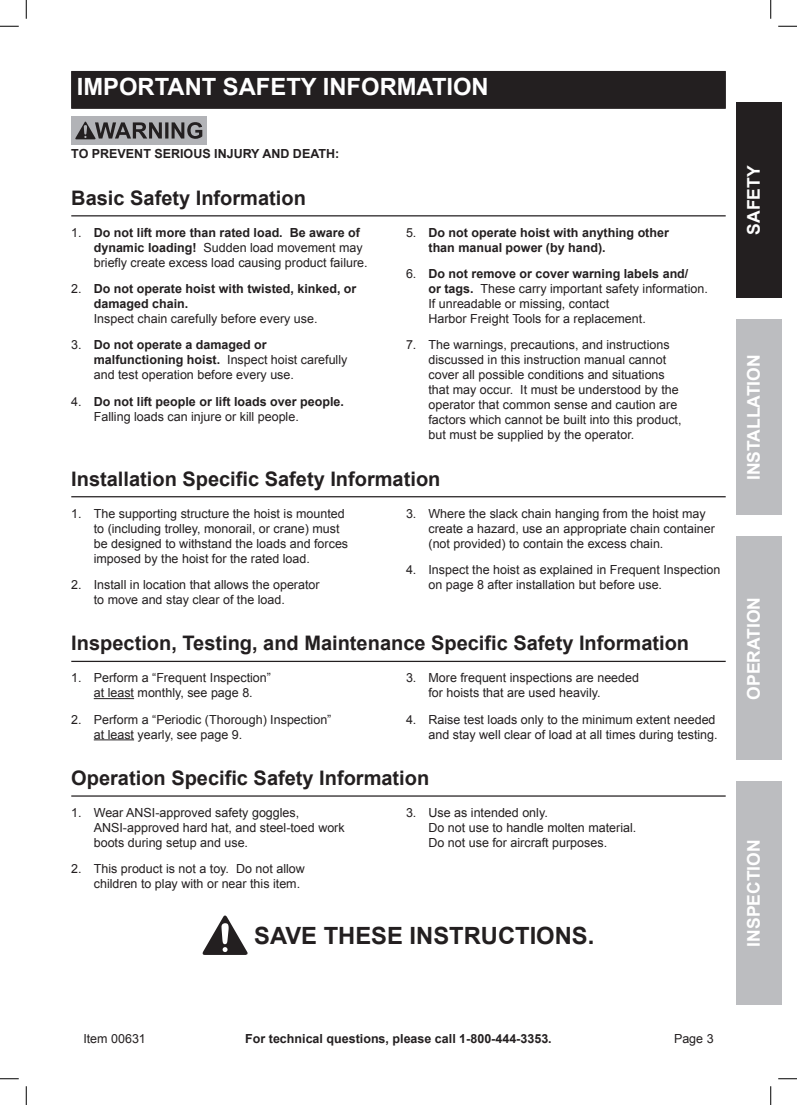
<style>
.page{position:relative;width:797px;height:1105px;background:#fff}
.page>*{position:absolute;margin:0;border:0;box-sizing:border-box;transform-origin:0 0}
.Section_Headers_0931{font:700 23.75px "Arial";color:#fff}
.t1{font:700 23.75px "Arial";color:#231f20}
.Header_0931{font:700 20px "Arial";color:#231f20}
.t2{font:700 17.5px "Arial";color:#fff}
.Numbered{font:12.5px/15px "Arial";color:#231f20}
.Numbered-2{font:700 12.5px/15px "Arial";color:#231f20}
.Safety_Section_Messa{font:700 12.5px "Arial";color:#231f20}
.s1{font-weight:700}
.s2{font-weight:400}
</style>
<div class="page">
<div style="left:736px;top:536px;width:45px;height:224px;background:#bcbdc0"></div>
<div style="left:736px;top:781px;width:45px;height:224px;background:#bcbdc0"></div>
<div style="left:736px;top:319px;width:45px;height:196px;background:#bcbdc0"></div>
<div style="left:736px;top:102px;width:45px;height:196px;background:#231f20"></div>
<div style="left:71px;top:71px;width:654px;height:38px;background:#3e3a3b"></div>
<div style="left:71px;top:71px;width:654px;height:37px;background:#231f20"></div>
<hr style="left:71px;top:215px;width:654px;height:1px;background:#231f20">
<div style="left:71px;top:116px;width:135px;height:29px;background:#b2b3b7"></div>
<svg style="left:75px;top:121px;width:127px;height:18px"></svg>
<hr style="left:71px;top:496px;width:654px;height:1px;background:#231f20">
<hr style="left:71px;top:661px;width:654px;height:1px;background:#231f20">
<hr style="left:94px;top:698px;width:40px;height:1px;background:#231f20">
<hr style="left:94px;top:739px;width:40px;height:1px;background:#231f20">
<hr style="left:71px;top:795px;width:654px;height:2px;background:#231f20">
<svg style="left:202px;top:915px;width:46px;height:40px"></svg>
<svg style="left:0;top:25px;width:19px;height:2px"></svg>
<svg style="left:778px;top:25px;width:19px;height:2px"></svg>
<svg style="left:0;top:1078px;width:19px;height:1px"></svg>
<svg style="left:778px;top:1078px;width:19px;height:1px"></svg>
<svg style="left:25px;top:0;width:2px;height:19px"></svg>
<svg style="left:25px;top:1086px;width:2px;height:19px"></svg>
<svg style="left:770px;top:0;width:1px;height:19px"></svg>
<svg style="left:770px;top:1086px;width:1px;height:19px"></svg>
<p class="Section_Headers_0931" style="left:77px;top:71px;width:413px">IMPORTANT SAFETY INFORMATION</p>
<p class="Safety_Section_Messa" style="left:71px;top:146px;width:269px">TO PREVENT SERIOUS INJURY AND DEATH:</p>
<p class="Header_0931" style="left:71px;top:185px;width:236px">Basic Safety Information</p>
<p class="Numbered" style="left:94px;top:225px;width:275px;text-indent:-22px">1. <span class="s1">Do not lift more than rated load. Be aware of dynamic loading!</span> Sudden load movement may briefly create excess load causing product failure.</p>
<p class="Numbered-2" style="left:94px;top:282px;width:264px;text-indent:-22px"><span class="s2">2.</span> Do not operate hoist with twisted, kinked, or damaged chain.<br><span class="s2">Inspect chain carefully before every use.</span></p>
<p class="Numbered" style="left:94px;top:337px;width:255px;text-indent:-22px">3. <span class="s1">Do not operate a damaged or malfunctioning hoist.</span> Inspect hoist carefully and test operation before every use.</p>
<p class="Numbered-2" style="left:94px;top:394px;width:252px;text-indent:-22px"><span class="s2">4.</span> Do not lift people or lift loads over people.<br><span class="s2">Falling loads can injure or kill people.</span></p>
<p class="Numbered-2" style="left:428px;top:225px;width:242px;text-indent:-22px"><span class="s2">5.</span> Do not operate hoist with anything other than manual power (by hand).</p>
<p class="Numbered" style="left:428px;top:266px;width:281px;text-indent:-22px">6. <span class="s1">Do not remove or cover warning labels and/<br>or tags.</span> These carry important safety information.<br>If unreadable or missing, contact<br>Harbor Freight Tools for a replacement.</p>
<p class="Numbered" style="left:428px;top:337px;width:254px;text-indent:-22px">7. The warnings, precautions, and instructions discussed in this instruction manual cannot cover all possible conditions and situations that may occur. It must be understood by the operator that common sense and caution are factors which cannot be built into this product, but must be supplied by the operator.</p>
<p class="Header_0931" style="left:71px;top:466px;width:370px">Installation Specific Safety Information</p>
<p class="Numbered" style="left:94px;top:506px;width:256px;text-indent:-22px">1. The supporting structure the hoist is mounted to (including trolley, monorail, or crane) must be designed to withstand the loads and forces imposed by the hoist for the rated load.</p>
<p class="Numbered" style="left:94px;top:577px;width:227px;text-indent:-22px">2. Install in location that allows the operator to move and stay clear of the load.</p>
<p class="Numbered" style="left:428px;top:506px;width:288px;text-indent:-22px">3. Where the slack chain hanging from the hoist may create a hazard, use an appropriate chain container (not provided) to contain the excess chain.</p>
<p class="Numbered" style="left:428px;top:562px;width:293px;text-indent:-22px">4. Inspect the hoist as explained in Frequent Inspection on page 8 after installation but before use.</p>
<p class="Header_0931" style="left:71px;top:630px;width:619px">Inspection, Testing, and Maintenance Specific Safety Information</p>
<p class="Numbered" style="left:71px;top:670px;width:201px;text-align:center">1. Perform a “Frequent Inspection” at least monthly, see page 8.</p>
<p class="Numbered" style="left:94px;top:712px;width:239px;text-indent:-22px">2. Perform a “Periodic (Thorough) Inspection” at least yearly, see page 9.</p>
<p class="Numbered" style="left:428px;top:670px;width:212px;text-indent:-22px">3. More frequent inspections are needed for hoists that are used heavily.</p>
<p class="Numbered" style="left:406px;top:712px;width:313px;text-align:right">4. Raise test loads only to the minimum extent needed and stay well clear of load at all times during testing.</p>
<p class="Header_0931" style="left:71px;top:765px;width:359px">Operation Specific Safety Information</p>
<p class="Numbered" style="left:94px;top:805px;width:252px;text-indent:-22px">1. Wear ANSI-approved safety goggles,<br>ANSI‑approved hard hat, and steel‑toed work boots during setup and use.</p>
<p class="Numbered" style="left:94px;top:861px;width:212px;text-indent:-22px">2. This product is not a toy. Do not allow children to play with or near this item.</p>
<p class="Numbered" style="left:428px;top:805px;width:209px;text-indent:-22px">3. Use as intended only.<br>Do not use to handle molten material.<br>Do not use for aircraft purposes.</p>
<p class="t1" style="left:254px;top:920px;width:342px">SAVE THESE INSTRUCTIONS.</p>
<p class="t2" style="left:742px;top:235px;width:71px;rotate:-90deg">SAFETY</p>
<p class="t2" style="left:742px;top:480px;width:127px;rotate:-90deg">INSTALLATION</p>
<p class="t2" style="left:742px;top:700px;width:104px;rotate:-90deg">OPERATION</p>
<p class="t2" style="left:742px;top:947px;width:108px;rotate:-90deg">INSPECTION</p>
<p class="Numbered" style="left:83px;top:1031px;width:64px">Item 00631</p>
<p class="Numbered-2" style="left:245px;top:1031px;width:308px">For technical questions, please call 1-800-444-3353.</p>
<p class="Numbered" style="left:674px;top:1031px;width:41px">Page 3</p>
</div>
